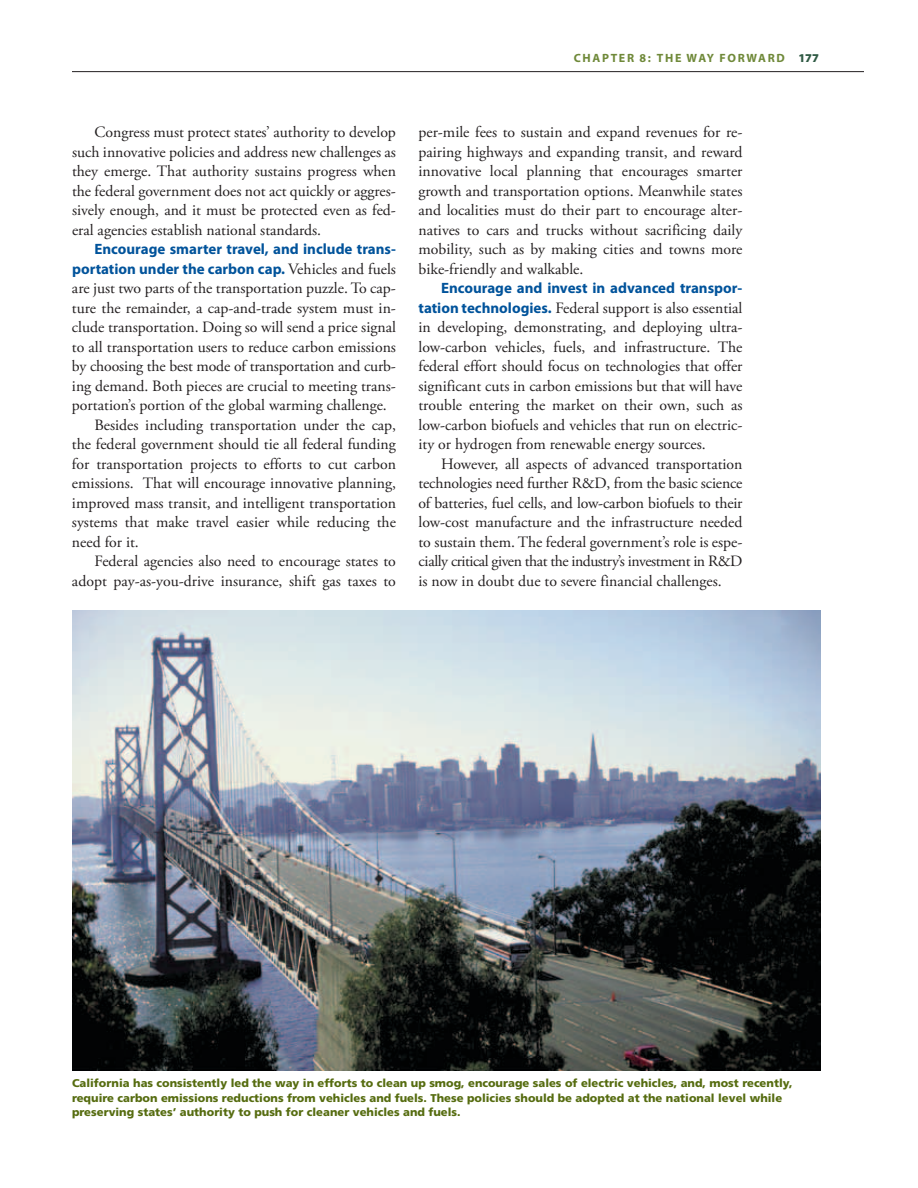
<style>
.page{position:relative;width:918px;height:1188px;background:#fff}
.page>*{position:absolute;margin:0;border:0;box-sizing:border-box;transform-origin:0 0}
.t1{font:15.75px/19.5px "Adobe Garamond Pro";color:#231f20;text-align:justify}
.t2{font:700 15px/19.5px "Myriad Pro";color:#00539b;text-align:right}
.t3{font:700 12px "Myriad Pro";letter-spacing:.14em;color:#6f8939}
.t4{font:900 11.25px/14.2px "Frutiger";color:#566c10}
.s1{font-weight:900;color:#2f5a44}
.s2{font-family:"Adobe Garamond Pro";font-weight:400;font-size:15.75px;color:#231f20}
.s3{font-family:"Myriad Pro";font-weight:700;font-size:15px;color:#00539b}
</style>
<div class="page">
<hr style="left:72px;top:71px;width:792px;height:1px;background:#231f20">
<img style="left:72px;top:610px;width:748px;height:461px">
<p class="t3" style="left:574px;top:50px;width:247px">Chapter 8: The Way Forward <span class="s1">177</span></p>
<p class="t1" style="left:72px;top:123px;width:326px;text-indent:23px">Congress must protect states’ authority to develop such innovative policies and address new challenges as they emerge. That authority sustains progress when the federal government does not act quickly or aggres&shy;sively enough, and it must be protected even as fed&shy;eral agencies establish national standards.</p>
<p class="t2" style="left:72px;top:239px;width:326px">Encourage smarter travel, and include trans&shy;portation under the carbon cap. <span class="s2">Vehicles and fuels</span></p>
<p class="t1" style="left:72px;top:279px;width:325px">are just two parts of the transportation puzzle. To cap-</p>
<p class="t1" style="left:72px;top:299px;width:325px">ture the remainder, a cap-and-trade system must in-</p>
<p class="t1" style="left:72px;top:318px;width:325px">clude transportation. Doing so will send a price signal</p>
<p class="t1" style="left:72px;top:338px;width:326px">to all transportation users to reduce carbon emissions</p>
<p class="t1" style="left:72px;top:357px;width:325px">by choosing the best mode of transportation and curb-</p>
<p class="t1" style="left:72px;top:377px;width:325px">ing demand. Both pieces are crucial to meeting trans-</p>
<p class="t1" style="left:72px;top:396px;width:316px">portation’s portion of the global warming challenge.</p>
<p class="t1" style="left:94px;top:416px;width:303px">Besides including transportation under the cap,</p>
<p class="t1" style="left:72px;top:435px;width:325px">the federal government should tie all federal funding</p>
<p class="t1" style="left:72px;top:455px;width:326px">for transportation projects to efforts to cut carbon</p>
<p class="t1" style="left:72px;top:474px;width:326px">emissions. That will encourage innovative planning,</p>
<p class="t1" style="left:72px;top:494px;width:326px">improved mass transit, and intelligent transportation</p>
<p class="t1" style="left:72px;top:513px;width:325px">systems that make travel easier while reducing the</p>
<p class="t1" style="left:72px;top:533px;width:68px">need for it.</p>
<p class="t1" style="left:94px;top:552px;width:303px">Federal agencies also need to encourage states to</p>
<p class="t1" style="left:72px;top:572px;width:325px">adopt pay-as-you-drive insurance, shift gas taxes to</p>
<p class="t1" style="left:418px;top:123px;width:326px">per-mile fees to sustain and expand revenues for re&shy;pairing highways and expanding transit, and reward innovative local planning that encourages smarter growth and transportation options. Meanwhile states and localities must do their part to encourage alter&shy;natives to cars and trucks without sacrificing daily mobility, such as by making cities and towns more bike-friendly and walkable.</p>
<p class="t2" style="left:441px;top:278px;width:303px">Encourage and invest in advanced transpor-</p>
<p class="t1" style="left:418px;top:299px;width:326px"><span class="s3">tation technologies.</span> Federal support is also essential in developing, demonstrating, and deploying ultra&shy;low-carbon vehicles, fuels, and infrastructure. The federal effort should focus on technologies that offer significant cuts in carbon emissions but that will have trouble entering the market on their own, such as low-carbon biofuels and vehicles that run on electric&shy;ity or hydrogen from renewable energy sources.</p>
<p class="t1" style="left:418px;top:455px;width:326px;text-indent:23px">However, all aspects of advanced transportation technologies need further R&amp;D, from the basic science of batteries, fuel cells, and low-carbon biofuels to their low-cost manufacture and the infrastructure needed to sustain them. The federal government’s role is espe&shy;cially critical given that the industry’s investment in R&amp;D is now in doubt due to severe financial challenges.</p>
<p class="t4" style="left:72px;top:1076px;width:722px">California has consistently led the way in efforts to clean up smog, encourage sales of electric vehicles, and, most recently, require carbon emissions reductions from vehicles and fuels. These policies should be adopted at the national level while preserving states’ authority to push for cleaner vehicles and fuels.</p>
</div>
